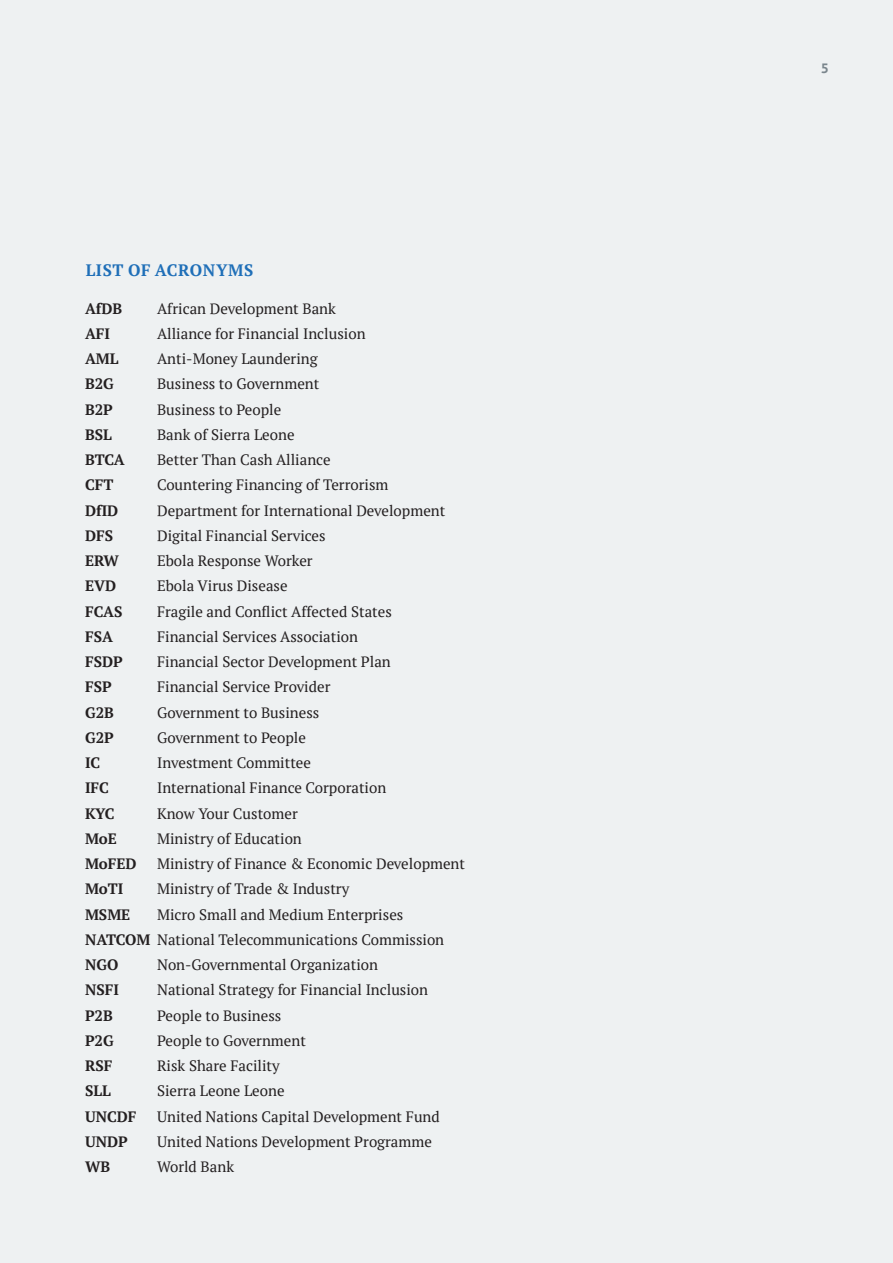
<style>
.page{position:relative;width:893px;height:1263px;background:#eef1f2}
.page>*{position:absolute;margin:0;border:0;box-sizing:border-box;transform-origin:0 0}
.SUPPLEMENTAL_HEAD{font:700 16.5px "PT Serif";letter-spacing:.04em;color:#1f6fb8}
.Body_Copy{font:15px "PT Serif";color:#231f20}
.Body_Copy-2{font:700 15px "PT Serif";color:#231f20}
.Running___Title{font:700 13.5px "PT Sans Caption";color:#7a868d}
.s1{font-weight:700}
</style>
<div class="page">
<p class="SUPPLEMENTAL_HEAD" style="left:86px;top:259px;width:169px">LIST OF ACRONYMS</p>
<p class="Body_Copy-2" style="left:85px;top:298px;width:39px">AfDB</p>
<p class="Body_Copy" style="left:157px;top:298px;width:180px">African Development Bank</p>
<p class="Body_Copy-2" style="left:85px;top:323px;width:27px">AFI</p>
<p class="Body_Copy" style="left:157px;top:324px;width:210px">Alliance for Financial Inclusion</p>
<p class="Body_Copy-2" style="left:85px;top:349px;width:35px">AML</p>
<p class="Body_Copy" style="left:157px;top:349px;width:162px">Anti-Money Laundering</p>
<p class="Body_Copy-2" style="left:85px;top:374px;width:30px">B2G</p>
<p class="Body_Copy" style="left:157px;top:374px;width:164px">Business to Government</p>
<p class="Body_Copy-2" style="left:85px;top:399px;width:29px">B2P</p>
<p class="Body_Copy" style="left:157px;top:400px;width:126px">Business to People</p>
<p class="Body_Copy-2" style="left:85px;top:424px;width:28px">BSL</p>
<p class="Body_Copy" style="left:157px;top:425px;width:139px">Bank of Sierra Leone</p>
<p class="Body_Copy-2" style="left:85px;top:450px;width:41px">BTCA</p>
<p class="Body_Copy" style="left:157px;top:450px;width:175px">Better Than Cash Alliance</p>
<p class="Body_Copy-2" style="left:85px;top:475px;width:30px">CFT</p>
<p class="Body_Copy" style="left:157px;top:475px;width:233px">Countering Financing of Terrorism</p>
<p class="Body_Copy-2" style="left:85px;top:500px;width:35px">DfID</p>
<p class="Body_Copy" style="left:157px;top:501px;width:290px">Department for International Development</p>
<p class="Body_Copy-2" style="left:85px;top:525px;width:30px">DFS</p>
<p class="Body_Copy" style="left:157px;top:526px;width:170px">Digital Financial Services</p>
<p class="Body_Copy-2" style="left:85px;top:551px;width:35px">ERW</p>
<p class="Body_Copy" style="left:157px;top:551px;width:157px">Ebola Response Worker</p>
<p class="Body_Copy-2" style="left:85px;top:576px;width:33px">EVD</p>
<p class="Body_Copy" style="left:157px;top:576px;width:132px">Ebola Virus Disease</p>
<p class="Body_Copy-2" style="left:85px;top:601px;width:39px">FCAS</p>
<p class="Body_Copy" style="left:157px;top:602px;width:236px">Fragile and Conflict Affected States</p>
<p class="Body_Copy-2" style="left:85px;top:626px;width:29px">FSA</p>
<p class="Body_Copy" style="left:157px;top:627px;width:203px">Financial Services Association</p>
<p class="Body_Copy-2" style="left:85px;top:652px;width:39px">FSDP</p>
<p class="Body_Copy" style="left:157px;top:652px;width:235px">Financial Sector Development Plan</p>
<p class="Body_Copy-2" style="left:85px;top:677px;width:28px">FSP</p>
<p class="Body_Copy" style="left:157px;top:677px;width:175px">Financial Service Provider</p>
<p class="Body_Copy-2" style="left:85px;top:702px;width:30px">G2B</p>
<p class="Body_Copy" style="left:157px;top:703px;width:164px">Government to Business</p>
<p class="Body_Copy-2" style="left:85px;top:727px;width:30px">G2P</p>
<p class="Body_Copy" style="left:157px;top:728px;width:150px">Government to People</p>
<p class="Body_Copy-2" style="left:85px;top:753px;width:17px">IC</p>
<p class="Body_Copy" style="left:157px;top:753px;width:155px">Investment Committee</p>
<p class="Body_Copy-2" style="left:85px;top:778px;width:25px">IFC</p>
<p class="Body_Copy" style="left:157px;top:778px;width:231px">International Finance Corporation</p>
<p class="Body_Copy-2" style="left:85px;top:803px;width:31px">KYC</p>
<p class="Body_Copy" style="left:157px;top:804px;width:142px">Know Your Customer</p>
<p class="Body_Copy-2" style="left:85px;top:828px;width:33px">MoE</p>
<p class="Body_Copy" style="left:157px;top:829px;width:146px">Ministry of Education</p>
<p class="Body_Copy-2" style="left:85px;top:854px;width:53px">MoFED</p>
<p class="Body_Copy" style="left:157px;top:854px;width:310px">Ministry of Finance &amp; Economic Development</p>
<p class="Body_Copy-2" style="left:85px;top:879px;width:40px">MoTI</p>
<p class="Body_Copy" style="left:157px;top:879px;width:194px">Ministry of Trade &amp; Industry</p>
<p class="Body_Copy-2" style="left:85px;top:904px;width:47px">MSME</p>
<p class="Body_Copy" style="left:157px;top:905px;width:248px">Micro Small and Medium Enterprises</p>
<p class="Body_Copy" style="left:85px;top:930px;width:361px"><span class="s1">NATCOM</span> National Telecommunications Commission</p>
<p class="Body_Copy-2" style="left:85px;top:955px;width:35px">NGO</p>
<p class="Body_Copy" style="left:157px;top:955px;width:223px">Non-Governmental Organization</p>
<p class="Body_Copy-2" style="left:85px;top:980px;width:35px">NSFI</p>
<p class="Body_Copy" style="left:157px;top:980px;width:273px">National Strategy for Financial Inclusion</p>
<p class="Body_Copy-2" style="left:85px;top:1005px;width:29px">P2B</p>
<p class="Body_Copy" style="left:157px;top:1006px;width:126px">People to Business</p>
<p class="Body_Copy-2" style="left:85px;top:1030px;width:30px">P2G</p>
<p class="Body_Copy" style="left:157px;top:1031px;width:150px">People to Government</p>
<p class="Body_Copy-2" style="left:85px;top:1056px;width:29px">RSF</p>
<p class="Body_Copy" style="left:157px;top:1056px;width:124px">Risk Share Facility</p>
<p class="Body_Copy-2" style="left:85px;top:1081px;width:27px">SLL</p>
<p class="Body_Copy" style="left:157px;top:1081px;width:129px">Sierra Leone Leone</p>
<p class="Body_Copy-2" style="left:85px;top:1106px;width:53px">UNCDF</p>
<p class="Body_Copy" style="left:157px;top:1107px;width:284px">United Nations Capital Development Fund</p>
<p class="Body_Copy-2" style="left:85px;top:1131px;width:44px">UNDP</p>
<p class="Body_Copy" style="left:157px;top:1132px;width:276px">United Nations Development Programme</p>
<p class="Body_Copy-2" style="left:85px;top:1157px;width:27px">WB</p>
<p class="Body_Copy" style="left:157px;top:1157px;width:79px">World Bank</p>
<p class="Running___Title" style="left:820px;top:59px;width:10px">5</p>
</div>
